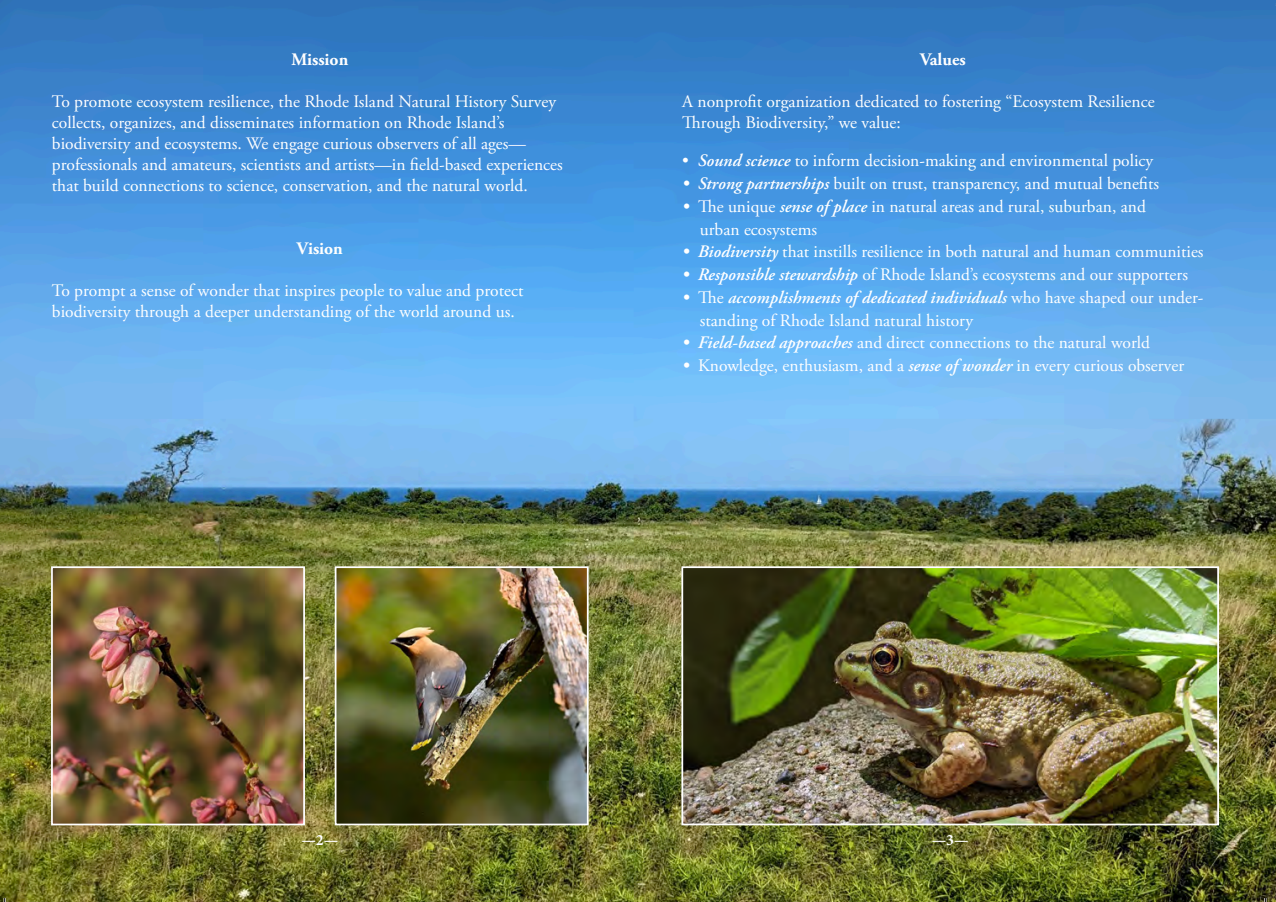
<style>
.page{position:relative;width:1276px;height:902px;background:#fff}
.page>*{position:absolute;margin:0;border:0;box-sizing:border-box;transform-origin:0 0}
.t1{font:17.5px/21px "Adobe Garamond Pro";color:#fff}
.t2{font:italic 600 17.5px "Adobe Garamond Pro";color:#fff}
.t3{font:700 17.5px "Adobe Garamond Pro";color:#fff}
.t4{font:700 15.75px "Minion Pro";color:#fff}
.s1{font-weight:600;font-style:italic}
.s2{font-weight:400;font-style:normal}
</style>
<div class="page">
<img style="left:0;top:0;width:1275px;height:901px">
<img style="left:338px;top:569px;width:247px;height:253px">
<div style="left:335px;top:566px;width:253px;height:259px;border:2px solid #fff"></div>
<img style="left:54px;top:569px;width:248px;height:253px">
<div style="left:51px;top:566px;width:254px;height:259px;border:2px solid #fff"></div>
<img style="left:684px;top:569px;width:531px;height:253px">
<div style="left:681px;top:566px;width:537px;height:259px;border:2px solid #fff"></div>
<svg style="left:0;top:0;width:6px;height:6px"></svg>
<p class="t3" style="left:291px;top:49px;width:58px">Mission</p>
<p class="t1" style="left:52px;top:91px;width:505px">To promote ecosystem resilience, the Rhode Island Natural History Survey collects, organizes, and disseminates information on Rhode Island’s</p>
<p class="t1" style="left:52px;top:133px;width:475px">biodiversity and ecosystems. We engage curious observers of all ages—</p>
<p class="t1" style="left:52px;top:154px;width:512px">professionals and amateurs, scientists and artists—in field-based experiences that build connections to science, conservation, and the natural world.</p>
<p class="t3" style="left:297px;top:238px;width:48px">Vision</p>
<p class="t1" style="left:52px;top:280px;width:473px">To prompt a sense of wonder that inspires people to value and protect</p>
<p class="t1" style="left:52px;top:301px;width:464px">biodiversity through a deeper understanding of the world around us.</p>
<p class="t3" style="left:920px;top:49px;width:47px">Values</p>
<p class="t1" style="left:682px;top:91px;width:474px">A nonprofit organization dedicated to fostering “Ecosystem Resilience<br>Through Biodiversity,” we value:</p>
<p class="t1" style="left:682px;top:151px;width:472px">• <span class="s1">Sound science</span> to inform decision-making and environmental policy</p>
<p class="t1" style="left:682px;top:173px;width:478px"><span class="s1">• Strong partnerships</span> built on trust, transparency, and mutual benefits</p>
<p class="t1" style="left:682px;top:196px;width:465px"><span class="s1">•</span> The unique <span class="s1">sense of place</span> in natural areas and rural, suburban, and</p>
<p class="t1" style="left:699px;top:219px;width:119px">urban ecosystems</p>
<p class="t1" style="left:682px;top:242px;width:523px"><span class="s1">• Biodiversity</span> that instills resilience in both natural and human communities</p>
<p class="t1" style="left:682px;top:264px;width:507px"><span class="s1">• Responsible stewardship</span> of Rhode Island’s ecosystems and our supporters</p>
<p class="t2" style="left:682px;top:287px;width:522px">• <span class="s2">The</span> accomplishments of dedicated individuals <span class="s2">who have shaped our under-</span></p>
<p class="t1" style="left:699px;top:310px;width:275px">standing of Rhode Island natural history</p>
<p class="t1" style="left:682px;top:333px;width:469px"><span class="s1">• Field-based approaches</span> and direct connections to the natural world</p>
<p class="t1" style="left:682px;top:355px;width:503px"><span class="s1">•</span> Knowledge, enthusiasm, and a <span class="s1">sense of wonder</span> in every curious observer</p>
<p class="t4" style="left:301px;top:828px;width:38px">—2—</p>
<p class="t4" style="left:931px;top:828px;width:38px">—3—</p>
</div>
